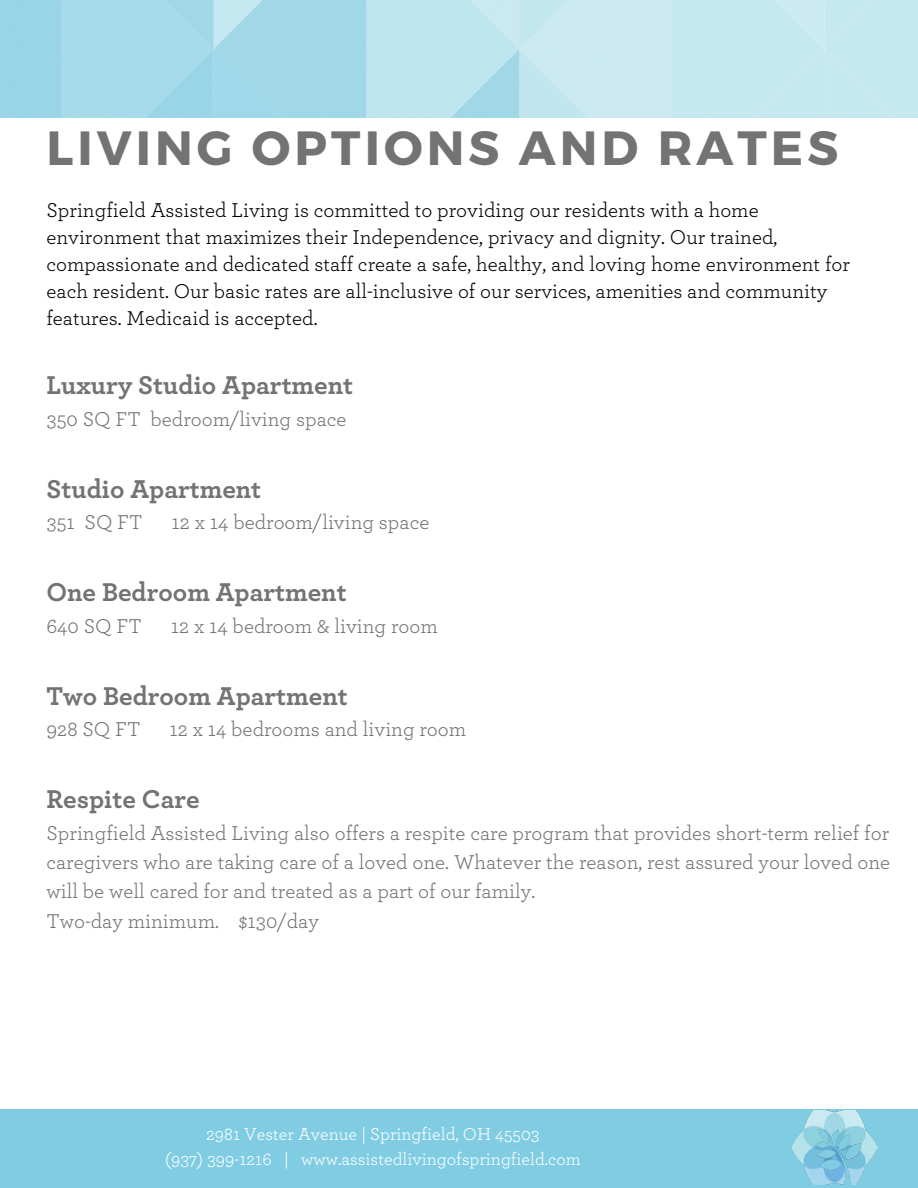
<style>
.page{position:relative;width:918px;height:1188px;background:#fff}
.page>*{position:absolute;margin:0;border:0;box-sizing:border-box;transform-origin:0 0}
.t1{font:700 48px "Montserrat";letter-spacing:.085em;color:#737373}
.t2{font:700 27px "Archer";color:#737373}
.t3{font:21px/29.2px "Archer";color:#737373}
.t4{font:21px/27px "Archer";color:#000}
.t5{font:18px/24.8px "Archer";color:#fff;text-align:center}
</style>
<div class="page">
<img style="left:0;top:0;width:918px;height:118px">
<div style="left:0;top:1110px;width:918px;height:78px;background:#80cce3"></div>
<img style="left:792px;top:1111px;width:85px;height:74px">
<h1 class="t1" style="left:46px;top:117px;width:793px">LIVING OPTIONS AND RATES</h1>
<p class="t4" style="left:46px;top:197px;width:805px">Springfield Assisted Living is committed to providing our residents with a home environment that maximizes their Independence, privacy and dignity. Our trained, compassionate and dedicated staff create a safe, healthy, and loving home environment for each resident. Our basic rates are all-inclusive of our services, amenities and community features. Medicaid is accepted.</p>
<p class="t2" style="left:46px;top:373px;width:308px">Luxury Studio Apartment</p>
<p class="t3" style="left:46px;top:405px;width:302px">350 SQ FT bedroom/living space</p>
<p class="t2" style="left:46px;top:476px;width:216px">Studio Apartment</p>
<p class="t3" style="left:46px;top:508px;width:98px">351 SQ FT</p>
<p class="t3" style="left:172px;top:508px;width:259px">12 x 14 bedroom/living space</p>
<p class="t2" style="left:46px;top:580px;width:302px">One Bedroom Apartment</p>
<p class="t3" style="left:46px;top:612px;width:97px">640 SQ FT</p>
<p class="t3" style="left:171px;top:612px;width:268px">12 x 14 bedroom &amp; living room</p>
<p class="t2" style="left:46px;top:683px;width:303px">Two Bedroom Apartment</p>
<p class="t3" style="left:46px;top:715px;width:96px">928 SQ FT</p>
<p class="t3" style="left:169px;top:715px;width:298px">12 x 14 bedrooms and living room</p>
<p class="t2" style="left:46px;top:787px;width:155px">Respite Care</p>
<p class="t3" style="left:46px;top:819px;width:845px">Springfield Assisted Living also offers a respite care program that provides short-term relief for caregivers who are taking care of a loved one. Whatever the reason, rest assured your loved one will be well cared for and treated as a part of our family.<br>Two-day minimum. $130/day</p>
<p class="t5" style="left:165px;top:1122px;width:417px">2981 Vester Avenue | Springfield, OH 45503<br>(937) 399-1216 | www.assistedlivingofspringfield.com</p>
</div>
